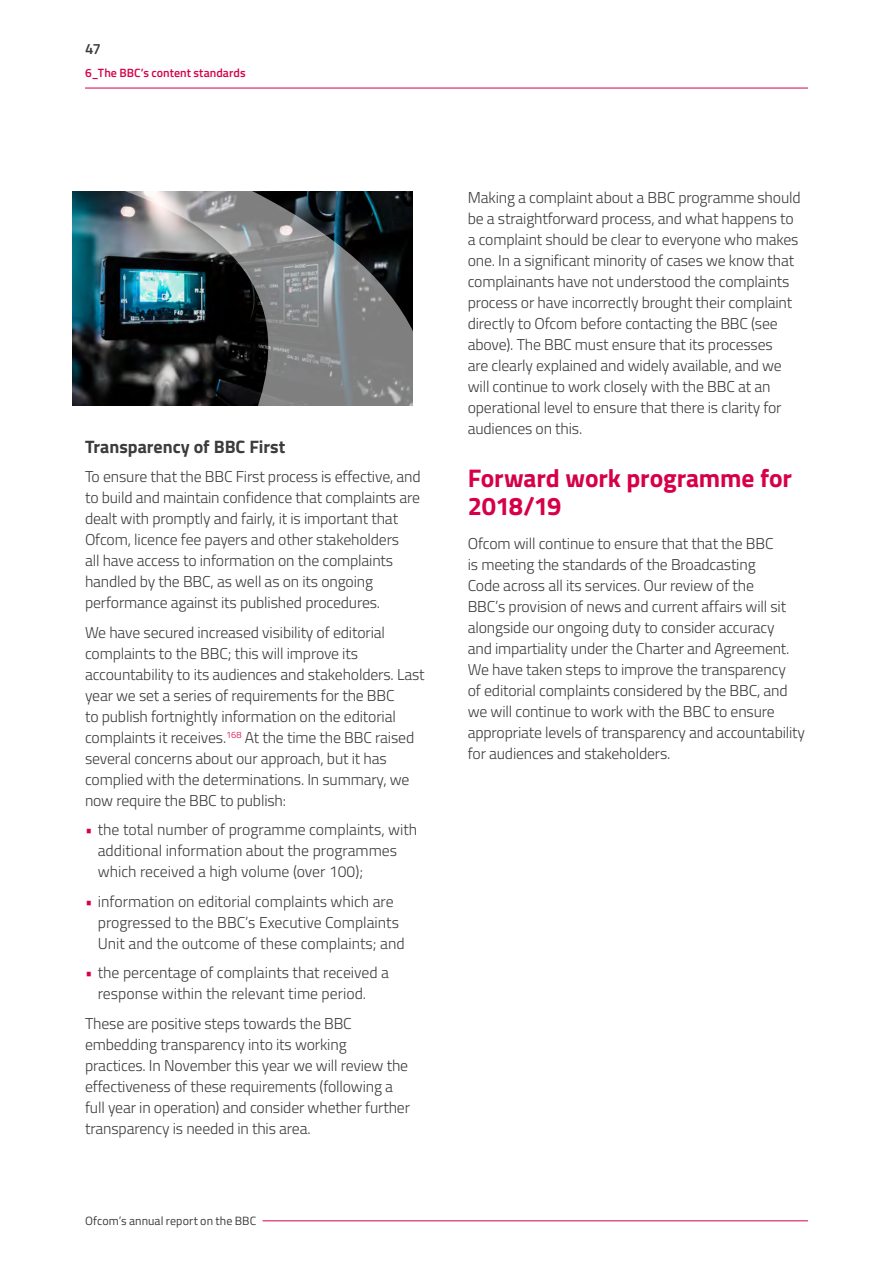
<style>
.page{position:relative;width:893px;height:1263px;background:#fff}
.page>*{position:absolute;margin:0;border:0;box-sizing:border-box;transform-origin:0 0}
.t1{font:700 25.5px/27.8px "Titillium";letter-spacing:-.005em;color:#d70048}
.t2{font:700 18px "Titillium";color:#3c3c3b}
.t3{font:300 15.75px/21px "Titillium";letter-spacing:-.01em;color:#3c3c3b}
.t4{font:600 15px "Titillium";color:#3c3c3b}
.t5{font:12px "Titillium";letter-spacing:.005em;color:#3c3c3b}
.t6{font:600 12px "Titillium";letter-spacing:.005em;color:#d70048}
.s1{color:#d70048}
</style>
<div class="page">
<hr style="left:85px;top:88px;width:723px;height:1px;background:#d70048">
<hr style="left:263px;top:1220px;width:545px;height:1px;background:#d70048">
<img style="left:72px;top:191px;width:340px;height:214px">
<p class="t4" style="left:85px;top:37px;width:17px">47</p>
<p class="t6" style="left:85px;top:64px;width:162px">6_The BBC’s content standards</p>
<p class="t2" style="left:85px;top:433px;width:202px">Transparency of BBC First</p>
<p class="t3" style="left:85px;top:466px;width:337px">To ensure that the BBC First process is effective, and to build and maintain confidence that complaints are dealt with promptly and fairly, it is important that Ofcom, licence fee payers and other stakeholders<br>all have access to information on the complaints handled by the BBC, as well as on its ongoing performance against its published procedures.</p>
<p class="t3" style="left:85px;top:621px;width:341px">We have secured increased visibility of editorial complaints to the BBC; this will improve its accountability to its audiences and stakeholders. Last year we set a series of requirements for the BBC<br>to publish fortnightly information on the editorial complaints it receives.<sup>168</sup> At the time the BBC raised several concerns about our approach, but it has complied with the determinations. In summary, we now require the BBC to publish:</p>
<p class="t3" style="left:98px;top:819px;width:321px;text-indent:-13px"><span class="s1">•</span> the total number of programme complaints, with additional information about the programmes which received a high volume (over 100);</p>
<p class="t3" style="left:98px;top:890px;width:308px;text-indent:-13px"><span class="s1">•</span> information on editorial complaints which are progressed to the BBC’s Executive Complaints<br>Unit and the outcome of these complaints; and</p>
<p class="t3" style="left:98px;top:962px;width:293px;text-indent:-13px"><span class="s1">•</span> the percentage of complaints that received a response within the relevant time period.</p>
<p class="t3" style="left:85px;top:1012px;width:327px">These are positive steps towards the BBC embedding transparency into its working practices. In November this year we will review the effectiveness of these requirements (following a full year in operation) and consider whether further transparency is needed in this area.</p>
<p class="t5" style="left:85px;top:1212px;width:173px">Ofcom’s annual report on the BBC</p>
<p class="t3" style="left:468px;top:186px;width:334px">Making a complaint about a BBC programme should be a straightforward process, and what happens to a complaint should be clear to everyone who makes one. In a significant minority of cases we know that complainants have not understood the complaints process or have incorrectly brought their complaint directly to Ofcom before contacting the BBC (see above). The BBC must ensure that its processes<br>are clearly explained and widely available, and we will continue to work closely with the BBC at an operational level to ensure that there is clarity for audiences on this.</p>
<h3 class="t1" style="left:468px;top:463px;width:326px">Forward work programme for<br>2018/19</h3>
<p class="t3" style="left:468px;top:532px;width:339px">Ofcom will continue to ensure that that the BBC<br>is meeting the standards of the Broadcasting<br>Code across all its services. Our review of the<br>BBC’s provision of news and current affairs will sit alongside our ongoing duty to consider accuracy<br>and impartiality under the Charter and Agreement.<br>We have taken steps to improve the transparency<br>of editorial complaints considered by the BBC, and we will continue to work with the BBC to ensure appropriate levels of transparency and accountability for audiences and stakeholders.</p>
</div>
